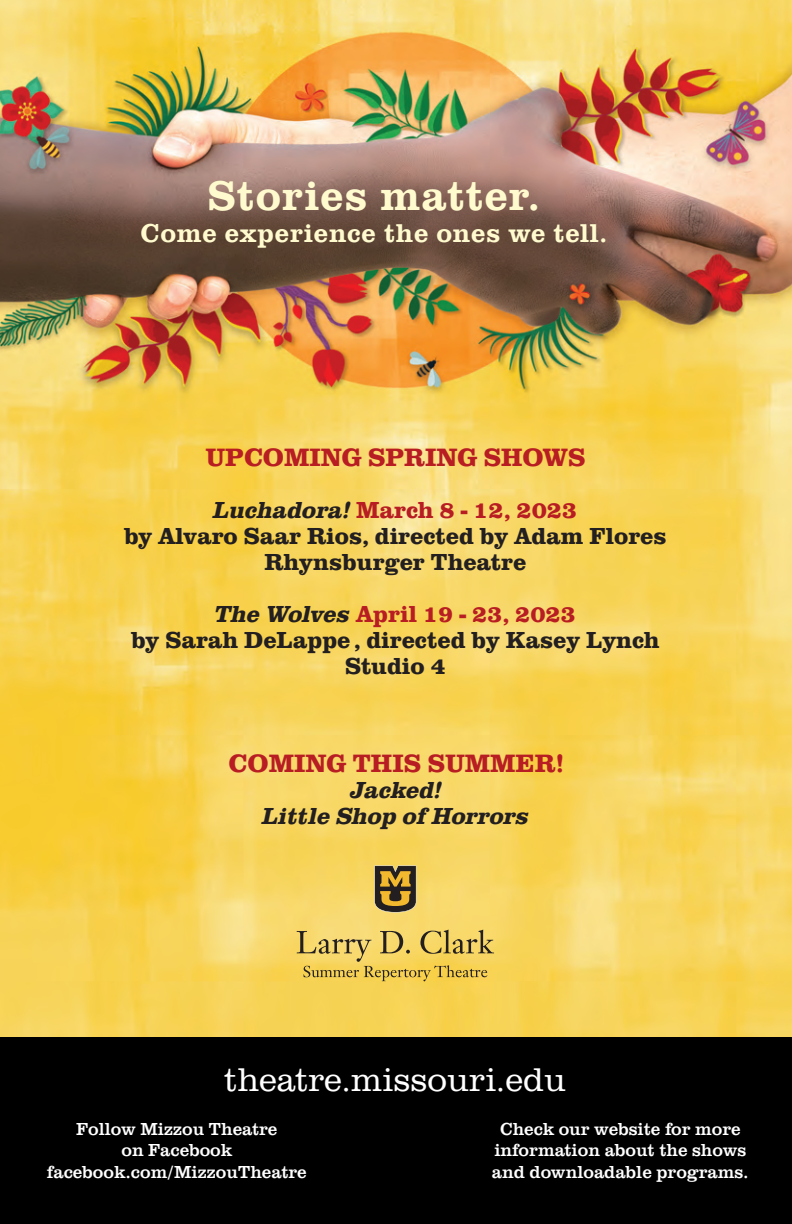
<style>
.page{position:relative;width:792px;height:1224px;background:#fff}
.page>*{position:absolute;margin:0;border:0;box-sizing:border-box;transform-origin:0 0}
.t1{font:500 42.8px "Clarendon URW";letter-spacing:.025em;color:#fffbcf}
.play_description{font:300 34px "Clarendon URW";color:#fff}
.t2{font:500 26.6px "Clarendon URW";letter-spacing:.025em;color:#fffbcf}
.bold_page_head{font:700 26px "Clarendon URW";color:#b71d22}
.bold_page_head-2{font:700 24px "Clarendon URW";color:#231f20}
.bold_page_head-3{font:700 24px "Clarendon URW";color:#b71d22}
.bold_page_head-4{font:italic 700 24px "Clarendon URW";color:#231f20}
.t3{font:18px/21.6px "Clarendon URW";color:#fff;text-align:center}
.s1{font-style:italic;color:#231f20}
</style>
<div class="page">
<img style="left:0;top:0;width:792px;height:1038px">
<div style="left:0;top:1038px;width:792px;height:186px;background:#000001"></div>
<svg style="left:374px;top:866px;width:42px;height:47px;background:#78622f"></svg>
<svg style="left:297px;top:930px;width:197px;height:51px;background:#d9bb57"></svg>
<p class="t1" style="left:208px;top:170px;width:335px">Stories matter.</p>
<p class="t2" style="left:141px;top:217px;width:469px">Come experience the ones we tell.</p>
<p class="bold_page_head" style="left:205px;top:442px;width:381px">UPCOMING SPRING SHOWS</p>
<p class="bold_page_head-3" style="left:214px;top:496px;width:365px"><span class="s1">Luchadora!</span> March 8 - 12, 2023</p>
<p class="bold_page_head-2" style="left:124px;top:522px;width:544px">by Alvaro Saar Rios, directed by Adam Flores</p>
<p class="bold_page_head-2" style="left:264px;top:548px;width:263px">Rhynsburger Theatre</p>
<p class="bold_page_head-3" style="left:215px;top:600px;width:362px"><span class="s1">The Wolves</span> April 19 - 23, 2023</p>
<p class="bold_page_head-2" style="left:131px;top:626px;width:530px">by Sarah DeLappe , directed by Kasey Lynch</p>
<p class="bold_page_head-2" style="left:345px;top:652px;width:102px">Studio 4</p>
<p class="bold_page_head" style="left:229px;top:748px;width:336px">COMING THIS SUMMER!</p>
<p class="bold_page_head-4" style="left:350px;top:776px;width:93px">Jacked!</p>
<p class="bold_page_head-4" style="left:263px;top:802px;width:268px">Little Shop of Horrors</p>
<p class="play_description" style="left:224px;top:1061px;width:343px">theatre.missouri.edu</p>
<p class="t3" style="left:76px;top:1118px;width:203px">Follow Mizzou Theatre</p>
<p class="t3" style="left:121px;top:1140px;width:112px">on Facebook</p>
<p class="t3" style="left:47px;top:1161px;width:261px">facebook.com/MizzouTheatre</p>
<p class="t3" style="left:494px;top:1113px;width:258px">Check our website for more information about the shows and downloadable programs.</p>
<p class="t3" style="left:492px;top:1118px;width:258px">Check our website for more information about the shows and downloadable programs.</p>
</div>
